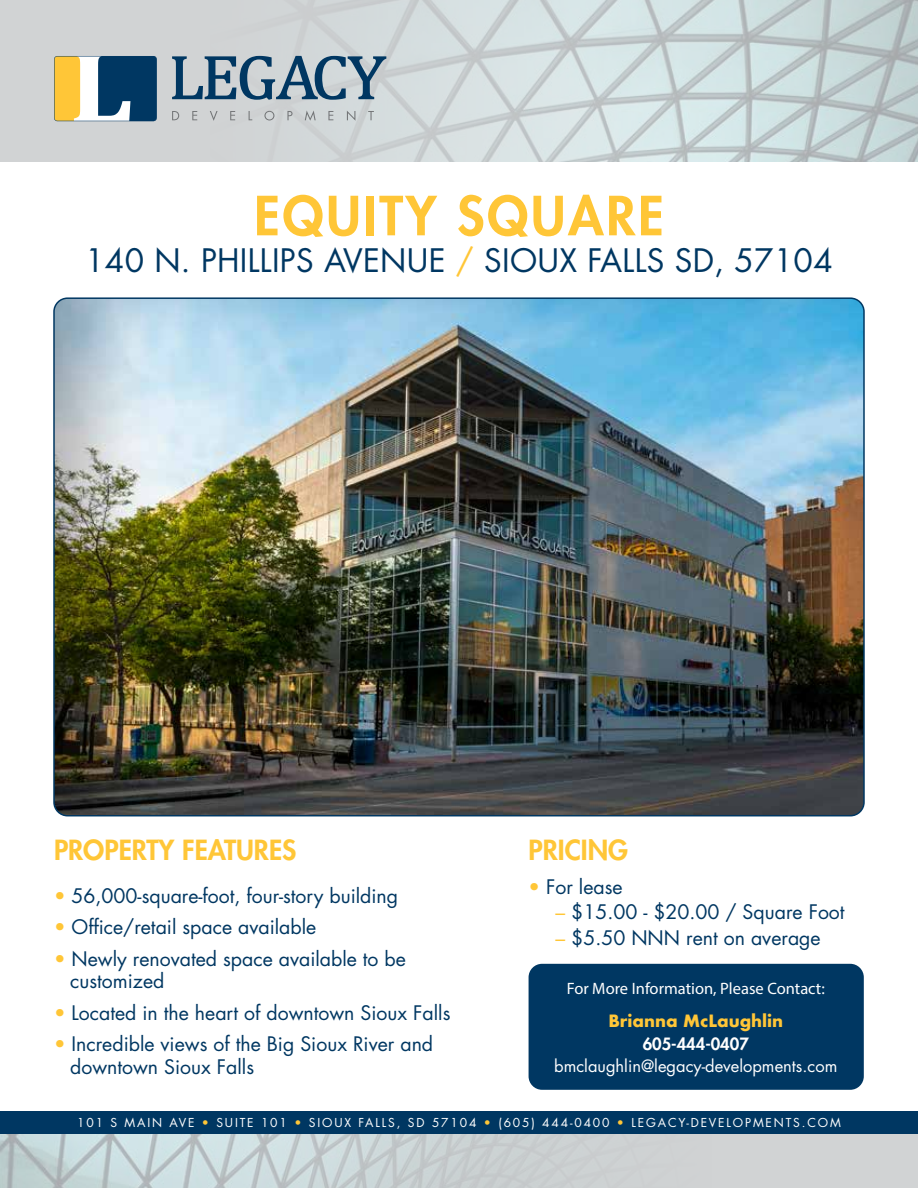
<style>
.page{position:relative;width:918px;height:1188px;background:#d1d3d4}
.page>*{position:absolute;margin:0;border:0;box-sizing:border-box;transform-origin:0 0}
.t1{font:800 52.5px "Futura";letter-spacing:.05em;color:#ffc637}
.t2{font:31.5px "Futura";letter-spacing:.01em;color:#003762}
.t3{font:800 27px "Futura";color:#ffc637}
.t4{font:19.5px/22.4px "Futura";color:#003762}
.t5{font:16.5px "Futura";color:#fff}
.t6{font:16.5px "Myriad Pro";color:#fff}
.t7{font:700 16.5px "Futura";color:#ffc637}
.t8{font:800 16.5px "Futura";color:#fff}
.t9{font:12px "Futura";letter-spacing:.155em;color:#fff}
.s1{color:#ffc637}
</style>
<div class="page">
<img style="left:230px;top:0;width:688px;height:162px">
<img style="left:0;top:1134px;width:558px;height:54px">
<div style="left:0;top:162px;width:918px;height:972px;background:#fff"></div>
<div style="left:0;top:1111px;width:918px;height:23px;background:#003762"></div>
<svg style="left:172px;top:111px;width:7px;height:9px"></svg>
<svg style="left:192px;top:111px;width:5px;height:9px"></svg>
<svg style="left:210px;top:111px;width:8px;height:10px"></svg>
<svg style="left:230px;top:111px;width:5px;height:9px"></svg>
<svg style="left:249px;top:111px;width:3px;height:9px"></svg>
<svg style="left:264px;top:111px;width:10px;height:9px"></svg>
<svg style="left:287px;top:111px;width:6px;height:9px"></svg>
<svg style="left:305px;top:110px;width:11px;height:11px"></svg>
<svg style="left:328px;top:111px;width:5px;height:9px"></svg>
<svg style="left:347px;top:111px;width:8px;height:10px"></svg>
<svg style="left:368px;top:111px;width:6px;height:9px"></svg>
<svg style="left:172px;top:56px;width:214px;height:44px"></svg>
<svg style="left:54px;top:56px;width:103px;height:65px;background:#76867a"></svg>
<img style="left:55px;top:300px;width:808px;height:516px">
<div style="left:529px;top:964px;width:335px;height:126px;background:#003762;border-radius:14px"></div>
<h1 class="t1" style="left:254px;top:181px;width:411px">EQUITY SQUARE</h1>
<h2 class="t2" style="left:85px;top:238px;width:749px">140 N. PHILLIPS AVENUE <span class="s1">/</span> SIOUX FALLS SD, 57104</h2>
<h3 class="t3" style="left:54px;top:832px;width:244px">PROPERTY FEATURES</h3>
<p class="t4" style="left:54px;top:884px;width:346px"><span class="s1">•</span> 56,000-square-foot, four-story building</p>
<p class="t4" style="left:54px;top:916px;width:264px"><span class="s1">•</span> Office/retail space available</p>
<p class="t4" style="left:70px;top:947px;width:337px;text-indent:-16px"><span class="s1">•</span> Newly renovated space available to be customized</p>
<p class="t4" style="left:54px;top:1001px;width:398px"><span class="s1">•</span> Located in the heart of downtown Sioux Falls</p>
<p class="t4" style="left:70px;top:1033px;width:365px;text-indent:-16px"><span class="s1">•</span> Incredible views of the Big Sioux River and downtown Sioux Falls</p>
<h3 class="t3" style="left:529px;top:832px;width:101px">PRICING</h3>
<p class="t4" style="left:529px;top:875px;width:96px"><span class="s1">•</span> For lease</p>
<p class="t4" style="left:556px;top:901px;width:291px"><span class="s1">–</span> $15.00 - $20.00 / Square Foot</p>
<p class="t4" style="left:556px;top:926px;width:267px"><span class="s1">–</span> $5.50 NNN rent on average</p>
<p class="t6" style="left:567px;top:978px;width:259px">For More Information, Please Contact:</p>
<p class="t7" style="left:608px;top:1009px;width:176px">Brianna McLaughlin</p>
<p class="t8" style="left:643px;top:1033px;width:108px">605-444-0407</p>
<p class="t5" style="left:554px;top:1055px;width:285px">bmclaughlin@legacy-developments.com</p>
<p class="t9" style="left:77px;top:1115px;width:765px">101 S MAIN AVE <span class="s1">•</span> SUITE 101 <span class="s1">•</span> SIOUX FALLS, SD 57104 <span class="s1">•</span> (605) 444-0400 <span class="s1">•</span> LEGACY-DEVELOPMENTS.COM</p>
</div>
